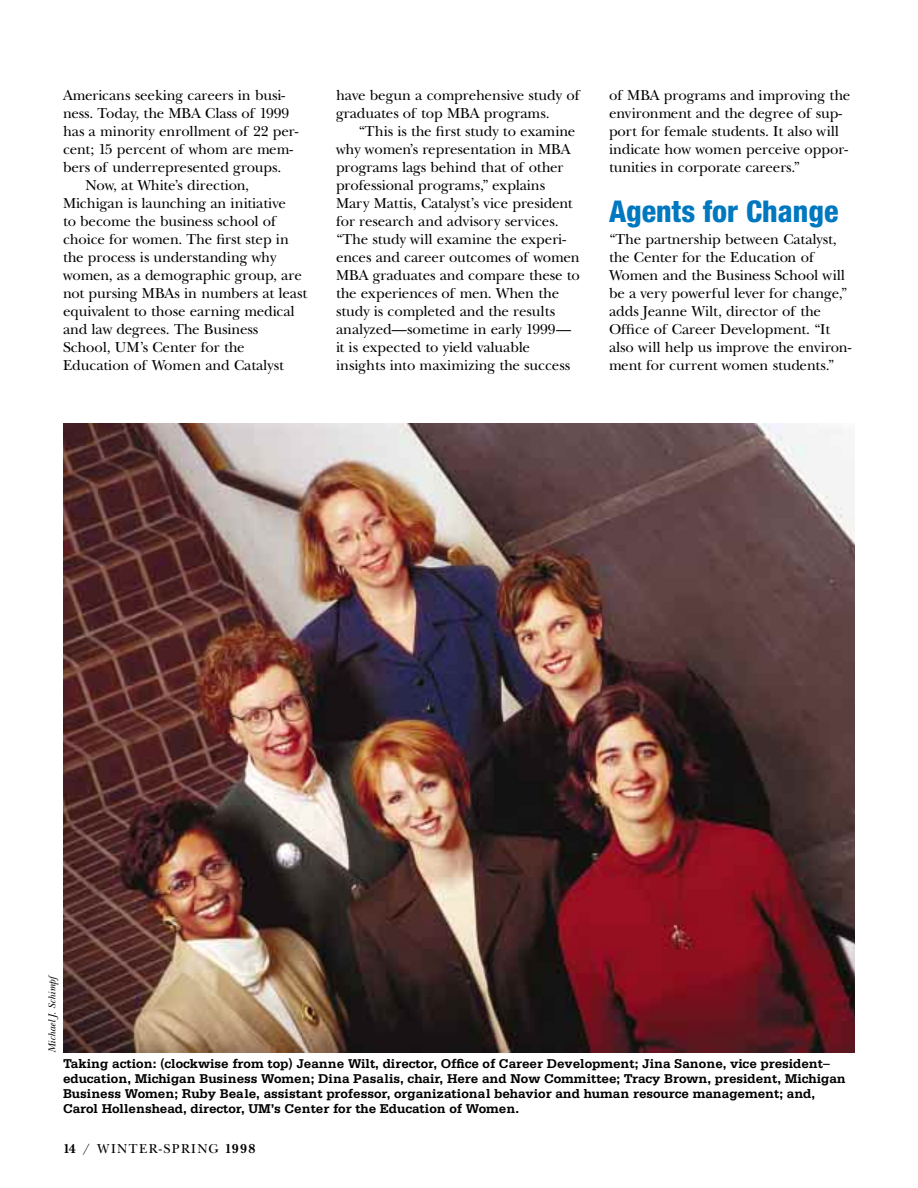
<style>
.page{position:relative;width:918px;height:1188px;background:#fff}
.page>*{position:absolute;margin:0;border:0;box-sizing:border-box;transform-origin:0 0}
.t1{font:800 condensed 30px "Helvetica Neue";color:#0078c0}
.t2{font:15px/18px "New Baskerville";letter-spacing:-.005em;color:#000}
.t3{font:700 13.5px/15px "Serifa";letter-spacing:-.005em;color:#000}
.t4{font:13.5px "New Baskerville";letter-spacing:.095em;color:#000}
.t5{font:italic 10.5px "New Baskerville";letter-spacing:-.005em;color:#000}
.s1{font-weight:700}
</style>
<div class="page">
<img style="left:63px;top:423px;width:792px;height:630px">
<p class="t2" style="left:63px;top:88px;width:224px">Americans seeking careers in busi-</p>
<p class="t2" style="left:63px;top:106px;width:228px">ness. Today, the MBA Class of 1999</p>
<p class="t2" style="left:63px;top:124px;width:237px">has a minority enrollment of 22 per-</p>
<p class="t2" style="left:63px;top:142px;width:232px">cent; 15 percent of whom are mem-</p>
<p class="t2" style="left:63px;top:160px;width:220px">bers of underrepresented groups.</p>
<p class="t2" style="left:86px;top:178px;width:165px">Now, at White’s direction,</p>
<p class="t2" style="left:63px;top:196px;width:225px">Michigan is launching an initiative</p>
<p class="t2" style="left:63px;top:214px;width:215px">to become the business school of</p>
<p class="t2" style="left:63px;top:232px;width:228px">choice for women. The first step in</p>
<p class="t2" style="left:63px;top:250px;width:215px">the process is understanding why</p>
<p class="t2" style="left:63px;top:268px;width:240px">women, as a demographic group, are</p>
<p class="t2" style="left:63px;top:286px;width:246px">not pursing MBAs in numbers at least</p>
<p class="t2" style="left:63px;top:304px;width:233px">equivalent to those earning medical</p>
<p class="t2" style="left:63px;top:322px;width:197px">and law degrees. The Business</p>
<p class="t2" style="left:63px;top:340px;width:183px">School, UM’s Center for the</p>
<p class="t2" style="left:63px;top:358px;width:222px">Education of Women and Catalyst</p>
<p class="t2" style="left:336px;top:88px;width:245px">have begun a comprehensive study of graduates of top MBA programs.</p>
<p class="t2" style="left:336px;top:124px;width:246px;text-indent:22px">“This is the first study to examine why women’s representation in MBA programs lags behind that of other professional programs,” explains Mary Mattis, Catalyst’s vice president for research and advisory services. “The study will examine the experi&shy;ences and career outcomes of women MBA graduates and compare these to the experiences of men. When the study is completed and the results analyzed—sometime in early 1999— it is expected to yield valuable insights into maximizing the success</p>
<p class="t2" style="left:609px;top:88px;width:243px">of MBA programs and improving the environment and the degree of sup&shy;port for female students. It also will indicate how women perceive oppor&shy;tunities in corporate careers.”</p>
<h1 class="t1" style="left:609px;top:200px;width:231px">Agents for Change</h1>
<p class="t2" style="left:609px;top:232px;width:244px">“The partnership between Catalyst, the Center for the Education of Women and the Business School will be a very powerful lever for change,” adds Jeanne Wilt, director of the Office of Career Development. “It also will help us improve the environ&shy;ment for current women students.”</p>
<p class="t5" style="left:49px;top:1053px;width:78px;rotate:-90deg">Michael J. Schimpf</p>
<p class="t3" style="left:63px;top:1057px;width:784px">Taking action: (clockwise from top) Jeanne Wilt, director, Office of Career Development; Jina Sanone, vice president– education, Michigan Business Women; Dina Pasalis, chair, Here and Now Committee; Tracy Brown, president, Michigan Business Women; Ruby Beale, assistant professor, organizational behavior and human resource management; and, Carol Hollenshead, director, UM’s Center for the Education of Women.</p>
<p class="t4" style="left:63px;top:1144px;width:194px"><span class="s1">14</span> / WINTER-SPRING <span class="s1">1998</span></p>
</div>
